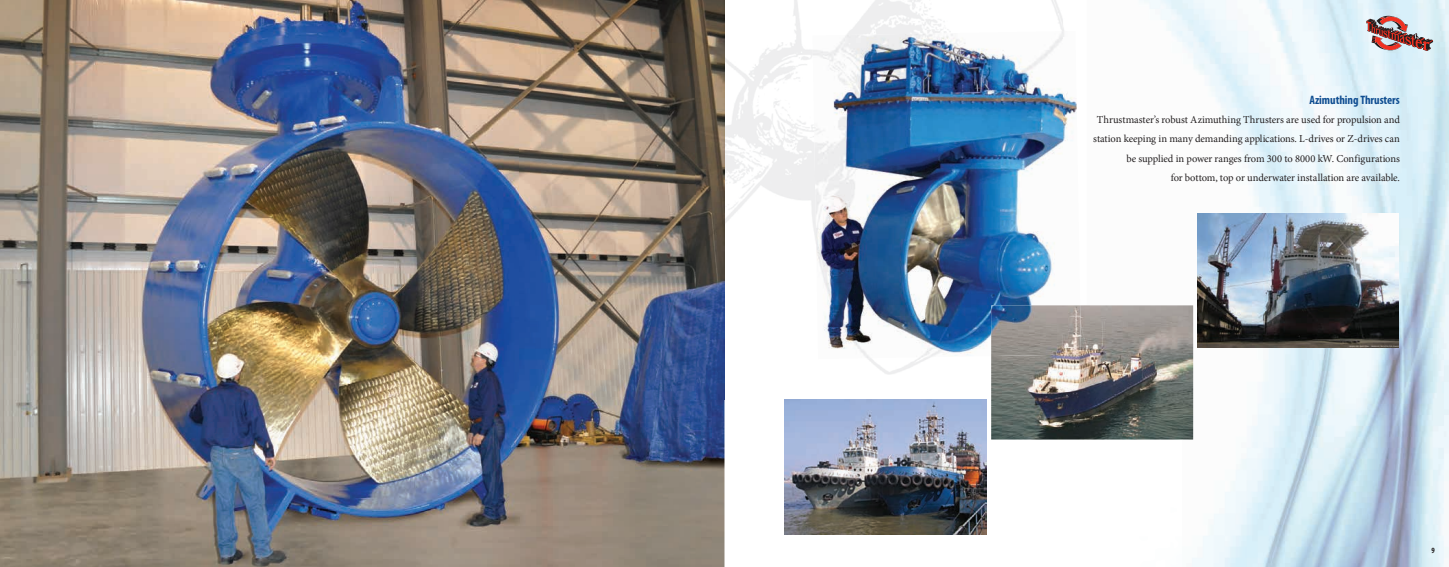
<style>
.page{position:relative;width:1449px;height:567px;background:#fff}
.page>*{position:absolute;margin:0;border:0;box-sizing:border-box;transform-origin:0 0}
.t1{font:700 condensed 12.25px "Myriad Pro";letter-spacing:-.005em;color:#0f4d91}
.t2{font:10.5px/19.2px "Minion Pro";letter-spacing:-.01em;color:#231f20;text-align:right}
.t3{font:700 condensed 7.88px "Myriad Pro";color:#231f20}
</style>
<div class="page">
<img style="left:0;top:0;width:725px;height:567px">
<img style="left:1144px;top:0;width:305px;height:328px">
<img style="left:1192px;top:328px;width:257px;height:239px">
<img style="left:1198px;top:213px;width:201px;height:134px">
<img style="left:520px;top:0;width:205px;height:400px">
<img style="left:785px;top:400px;width:202px;height:134px">
<img style="left:991px;top:305px;width:202px;height:135px">
<img style="left:815px;top:180px;width:186px;height:179px">
<img style="left:1000px;top:31px;width:77px;height:274px">
<img style="left:813px;top:32px;width:188px;height:148px">
<img style="left:991px;top:305px;width:90px;height:51px">
<svg style="left:1366px;top:16px;width:67px;height:35px;background:#b59495"></svg>
<p class="t1" style="left:1309px;top:92px;width:92px">Azimuthing Thrusters</p>
<p class="t2" style="left:1093px;top:110px;width:308px">Thrustmaster’s robust Azimuthing Thrusters are used for propulsion and station keeping in many demanding applications. L-drives or Z-drives can be supplied in power ranges from 300 to 8000 kW. Configurations<br>for bottom, top or underwater installation are available.</p>
<p class="t3" style="left:1432px;top:545px;width:5px">9</p>
</div>
